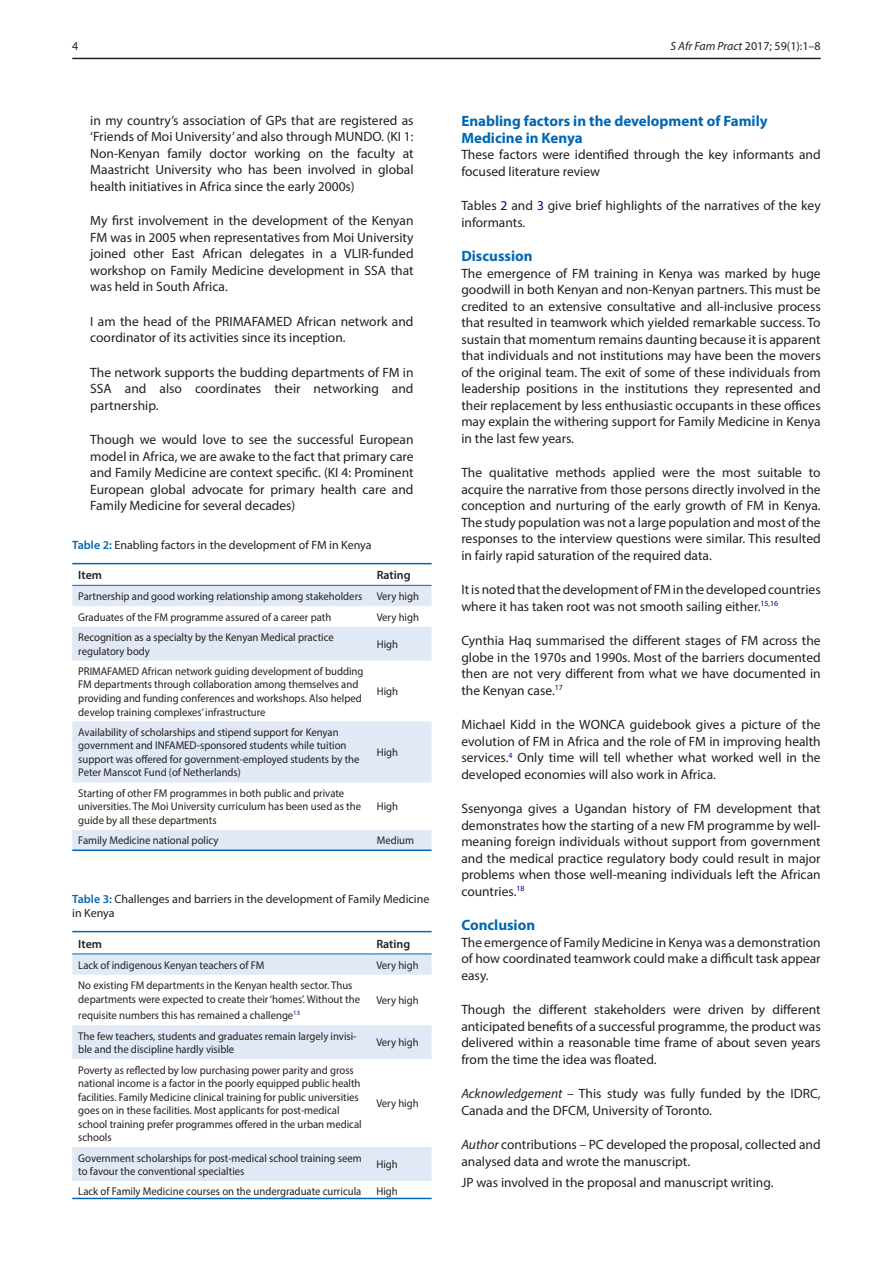
<style>
.page{position:relative;width:893px;height:1263px;background:#fff}
.page>*{position:absolute;margin:0;border:0;box-sizing:border-box;transform-origin:0 0}
.t1{font:700 15px/16.5px "Myriad Pro";color:#0166b3}
.t2{font:13.5px/16.5px "Myriad Pro";color:#231f20;text-align:justify}
.t3{font:12px/14.4px "Myriad Pro";color:#231f20}
.t4{font:600 12px "Myriad Pro";color:#231f20}
.t5{font:11.25px/13.5px "Myriad Pro";color:#231f20;scale:.95 1}
.s1{font-style:italic}
.s2{font-weight:600;color:#0166b3}
.s3{color:#000080}
</style>
<div class="page">
<hr style="left:72px;top:58px;width:749px;height:1px;background:#231f20">
<hr style="left:72px;top:563px;width:360px;height:1px;background:#0166b3">
<svg style="left:72px;top:586px;width:360px;height:263px;fill:#e9eff8"></svg>
<hr style="left:72px;top:585px;width:299px;height:1px;background:#0166b3">
<hr style="left:371px;top:585px;width:61px;height:1px;background:#0166b3">
<hr style="left:72px;top:849px;width:360px;height:2px;background:#0166b3">
<hr style="left:72px;top:931px;width:360px;height:1px;background:#0166b3">
<svg style="left:72px;top:954px;width:360px;height:227px"></svg>
<hr style="left:72px;top:953px;width:298px;height:1px;background:#0166b3">
<hr style="left:370px;top:953px;width:62px;height:1px;background:#0166b3">
<hr style="left:72px;top:1198px;width:360px;height:1px;background:#0166b3">
<p class="t3" style="left:72px;top:39px;width:8px">4</p>
<p class="t3" style="left:670px;top:39px;width:152px"><span class="s1">S Afr Fam Pract</span> 2017; 59(1):1–8</p>
<p class="t2" style="left:90px;top:112px;width:325px">in my country’s association of GPs that are registered as ‘Friends of Moi University’ and also through MUNDO. (KI 1:<br>Non-Kenyan family doctor working on the faculty at Maastricht University who has been involved in global health initiatives in Africa since the early 2000s)</p>
<p class="t2" style="left:90px;top:212px;width:325px">My first involvement in the development of the Kenyan FM was in 2005 when representatives from Moi University joined other East African delegates in a VLIR-funded workshop on Family Medicine development in SSA that was held in South Africa.</p>
<p class="t2" style="left:90px;top:313px;width:325px">I am the head of the PRIMAFAMED African network and coordinator of its activities since its inception.</p>
<p class="t2" style="left:90px;top:364px;width:325px">The network supports the budding departments of FM in SSA and also coordinates their networking and partnership.</p>
<p class="t2" style="left:90px;top:431px;width:325px">Though we would love to see the successful European model in Africa, we are awake to the fact that primary care and Family Medicine are context specific. (KI 4: Prominent European global advocate for primary health care and Family Medicine for several decades)</p>
<p class="t3" style="left:72px;top:538px;width:301px"><span class="s2">Table 2:</span> Enabling factors in the development of FM in Kenya</p>
<p class="t4" style="left:78px;top:568px;width:25px">Item</p>
<p class="t4" style="left:377px;top:568px;width:35px">Rating</p>
<p class="t5" style="left:78px;top:589px;width:301px">Partnership and good working relationship among stakeholders</p>
<p class="t5" style="left:377px;top:589px;width:46px">Very high</p>
<p class="t5" style="left:78px;top:610px;width:268px">Graduates of the FM programme assured of a career path</p>
<p class="t5" style="left:377px;top:610px;width:46px">Very high</p>
<p class="t5" style="left:78px;top:630px;width:270px">Recognition as a specialty by the Kenyan Medical practice regulatory body</p>
<p class="t5" style="left:377px;top:637px;width:24px">High</p>
<p class="t5" style="left:78px;top:664px;width:302px">PRIMAFAMED African network guiding development of budding FM departments through collaboration among themselves and providing and funding conferences and workshops. Also helped develop training complexes’ infrastructure</p>
<p class="t5" style="left:377px;top:684px;width:24px">High</p>
<p class="t5" style="left:78px;top:725px;width:298px">Availability of scholarships and stipend support for Kenyan government and INFAMED-sponsored students while tuition support was offered for government-employed students by the Peter Manscot Fund (of Netherlands)</p>
<p class="t5" style="left:78px;top:786px;width:299px">Starting of other FM programmes in both public and private universities. The Moi University curriculum has been used as the guide by all these departments</p>
<p class="t5" style="left:377px;top:745px;width:24px">High</p>
<p class="t5" style="left:377px;top:800px;width:24px">High</p>
<p class="t5" style="left:78px;top:834px;width:149px">Family Medicine national policy</p>
<p class="t5" style="left:377px;top:834px;width:41px">Medium</p>
<p class="t3" style="left:72px;top:891px;width:359px"><span class="s2">Table 3:</span> Challenges and barriers in the development of Family Medicine in Kenya</p>
<p class="t4" style="left:78px;top:936px;width:25px">Item</p>
<p class="t4" style="left:376px;top:936px;width:35px">Rating</p>
<p class="t5" style="left:78px;top:958px;width:197px">Lack of indigenous Kenyan teachers of FM</p>
<p class="t5" style="left:376px;top:958px;width:46px">Very high</p>
<p class="t5" style="left:78px;top:978px;width:298px">No existing FM departments in the Kenyan health sector. Thus departments were expected to create their ‘homes’. Without the</p>
<p class="t5" style="left:78px;top:1008px;width:235px">requisite numbers this has remained a challenge<sup>13</sup></p>
<p class="t5" style="left:376px;top:993px;width:46px">Very high</p>
<p class="t5" style="left:78px;top:1029px;width:294px">The few teachers, students and graduates remain largely invisi&shy;ble and the discipline hardly visible</p>
<p class="t5" style="left:376px;top:1036px;width:46px">Very high</p>
<p class="t5" style="left:78px;top:1063px;width:300px">Poverty as reflected by low purchasing power parity and gross national income is a factor in the poorly equipped public health facilities. Family Medicine clinical training for public universities goes on in these facilities. Most applicants for post-medical school training prefer programmes offered in the urban medical schools</p>
<p class="t5" style="left:376px;top:1096px;width:46px">Very high</p>
<p class="t5" style="left:78px;top:1151px;width:300px">Government scholarships for post-medical school training seem to favour the conventional specialties</p>
<p class="t5" style="left:376px;top:1157px;width:24px">High</p>
<p class="t5" style="left:78px;top:1185px;width:299px">Lack of Family Medicine courses on the undergraduate curricula</p>
<p class="t5" style="left:376px;top:1185px;width:24px">High</p>
<p class="t1" style="left:461px;top:112px;width:308px">Enabling factors in the development of Family<br>Medicine in Kenya</p>
<p class="t2" style="left:461px;top:146px;width:361px">These factors were identified through the key informants and focused literature review</p>
<p class="t2" style="left:461px;top:197px;width:361px">Tables <span class="s3">2</span> and <span class="s3">3</span> give brief highlights of the narratives of the key informants.</p>
<p class="t1" style="left:461px;top:247px;width:73px">Discussion</p>
<p class="t2" style="left:461px;top:265px;width:361px">The emergence of FM training in Kenya was marked by huge goodwill in both Kenyan and non-Kenyan partners. This must be credited to an extensive consultative and all-inclusive process that resulted in teamwork which yielded remarkable success. To sustain that momentum remains daunting because it is apparent that individuals and not institutions may have been the movers of the original team. The exit of some of these individuals from leadership positions in the institutions they represented and their replacement by less enthusiastic occupants in these offices may explain the withering support for Family Medicine in Kenya in the last few years.</p>
<p class="t2" style="left:461px;top:464px;width:361px">The qualitative methods applied were the most suitable to acquire the narrative from those persons directly involved in the conception and nurturing of the early growth of FM in Kenya.<br>The study population was not a large population and most of the responses to the interview questions were similar. This resulted in fairly rapid saturation of the required data.</p>
<p class="t2" style="left:461px;top:581px;width:361px">It is noted that the development of FM in the developed countries where it has taken root was not smooth sailing either.<sup>15</sup><sup>,</sup><sup>16</sup></p>
<p class="t2" style="left:461px;top:632px;width:361px">Cynthia Haq summarised the different stages of FM across the globe in the 1970s and 1990s. Most of the barriers documented then are not very different from what we have documented in the Kenyan case.<sup>17</sup></p>
<p class="t2" style="left:461px;top:716px;width:361px">Michael Kidd in the WONCA guidebook gives a picture of the evolution of FM in Africa and the role of FM in improving health services.<sup>4</sup> Only time will tell whether what worked well in the developed economies will also work in Africa.</p>
<p class="t2" style="left:461px;top:800px;width:361px">Ssenyonga gives a Ugandan history of FM development that demonstrates how the starting of a new FM programme by well&shy;meaning foreign individuals without support from government and the medical practice regulatory body could result in major problems when those well-meaning individuals left the African countries.<sup>18</sup></p>
<p class="t1" style="left:461px;top:916px;width:75px">Conclusion</p>
<p class="t2" style="left:461px;top:934px;width:361px">The emergence of Family Medicine in Kenya was a demonstration of how coordinated teamwork could make a difficult task appear easy.</p>
<p class="t2" style="left:461px;top:1001px;width:361px">Though the different stakeholders were driven by different anticipated benefits of a successful programme, the product was delivered within a reasonable time frame of about seven years from the time the idea was floated.</p>
<p class="t2" style="left:461px;top:1085px;width:361px"><span class="s1">Acknowledgement</span> – This study was fully funded by the IDRC,<br>Canada and the DFCM, University of Toronto.</p>
<p class="t2" style="left:461px;top:1136px;width:361px"><span class="s1">Author</span> contributions – PC developed the proposal, collected and analysed data and wrote the manuscript.</p>
<p class="t2" style="left:461px;top:1174px;width:314px">JP was involved in the proposal and manuscript writing.</p>
</div>
